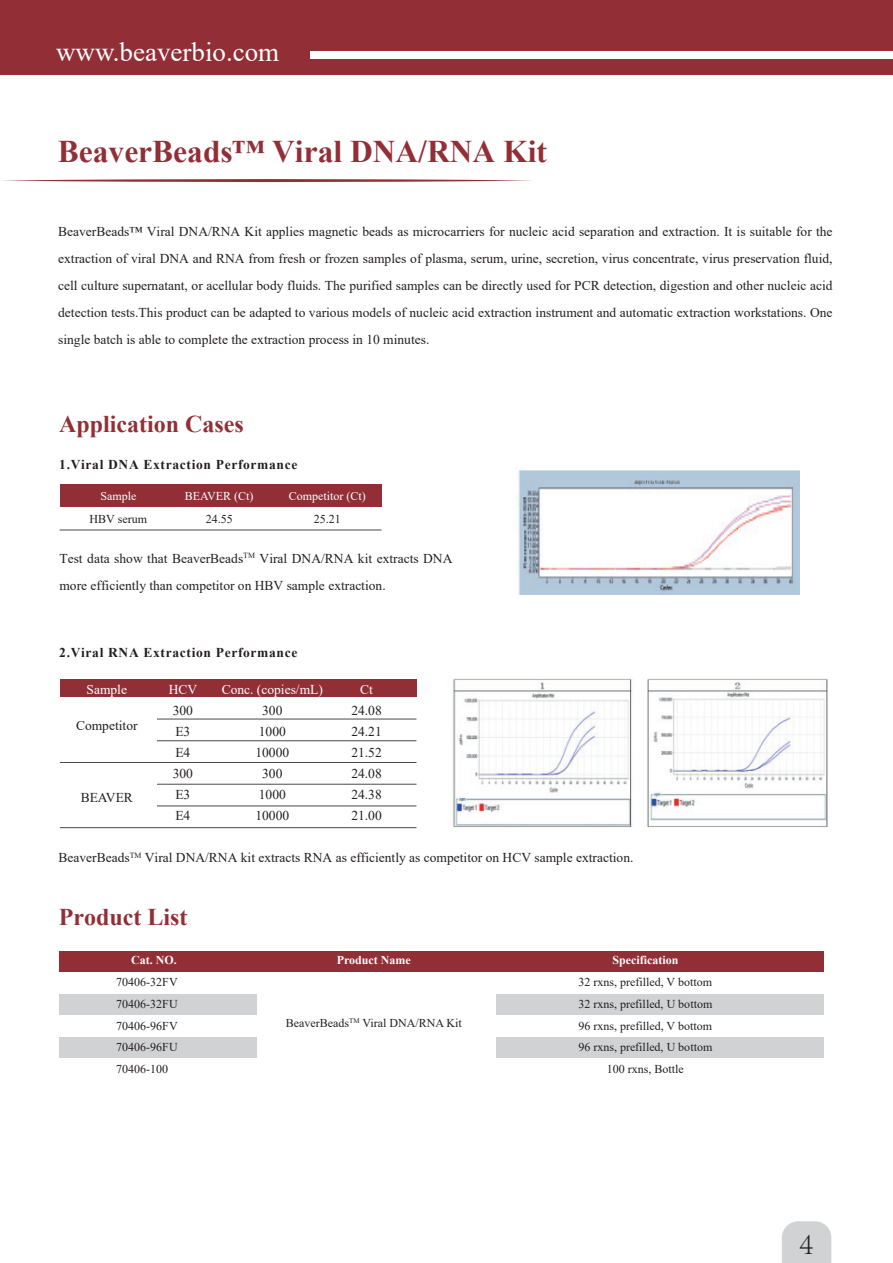
<style>
.page{position:relative;width:893px;height:1263px;background:#fff}
.page>*{position:absolute;margin:0;border:0;box-sizing:border-box;transform-origin:0 0}
.t1{font:700 31.5px "Times New Roman";color:#922f36}
.t2{font:300 31.5px "Adobe Song Std";color:#231f20}
.t3{font:27px "Times New Roman";color:#fff}
.t4{font:700 24px "Times New Roman";color:#922f36}
.t5{font:13.5px/21px "Times New Roman";color:#231f20;text-align:justify}
.t6{font:700 13.5px "Times New Roman";letter-spacing:.05em;color:#231f20}
.t7{font:13.5px "Times New Roman";color:#fff}
.t8{font:12px/21.8px "Times New Roman";color:#231f20;text-align:center}
.t9{font:700 12px "Times New Roman";color:#fff}
.t10{font:12px "Times New Roman";color:#fff}
</style>
<div class="page">
<div style="left:0;top:0;width:893px;height:75px;background:#922f36"></div>
<div style="left:311px;top:51px;width:582px;height:7px;background:#fff"></div>
<svg style="left:2px;top:179px;width:529px;height:3px"></svg>
<div style="left:60px;top:484px;width:322px;height:22px;background:#922f36"></div>
<hr style="left:60px;top:530px;width:322px;height:1px;background:#4b4a4b">
<img style="left:518px;top:470px;width:281px;height:124px">
<div style="left:60px;top:679px;width:356px;height:18px;background:#922f36"></div>
<hr style="left:157px;top:719px;width:259px;height:1px;background:#4b4a4b">
<hr style="left:157px;top:740px;width:259px;height:1px;background:#4b4a4b">
<hr style="left:60px;top:827px;width:356px;height:1px;background:#4b4a4b">
<hr style="left:157px;top:805px;width:259px;height:1px;background:#4b4a4b">
<hr style="left:157px;top:784px;width:259px;height:1px;background:#4b4a4b">
<hr style="left:60px;top:762px;width:356px;height:1px;background:#4b4a4b">
<div style="left:59px;top:951px;width:764px;height:20px;background:#922f36"></div>
<div style="left:59px;top:1038px;width:764px;height:20px;background:#d1d2d4"></div>
<div style="left:59px;top:994px;width:764px;height:20px;background:#d1d2d4"></div>
<div style="left:257px;top:973px;width:238px;height:105px;background:#fff"></div>
<img style="left:453px;top:678px;width:375px;height:149px">
<svg style="left:782px;top:1221px;width:49px;height:42px"></svg>
<h2 class="t3" style="left:56px;top:33px;width:225px">www.beaverbio.com</h2>
<h1 class="t1" style="left:58px;top:128px;width:491px">BeaverBeads™ Viral DNA/RNA Kit</h1>
<p class="t5" style="left:58px;top:218px;width:776px;line-height:27px">BeaverBeads™ Viral DNA/RNA Kit applies magnetic beads as microcarriers for nucleic acid separation and extraction. It is suitable for the extraction of viral DNA and RNA from fresh or frozen samples of plasma, serum, urine, secretion, virus concentrate, virus preservation fluid, cell culture supernatant, or acellular body fluids. The purified samples can be directly used for PCR detection, digestion and other nucleic acid detection tests.This product can be adapted to various models of nucleic acid extraction instrument and automatic extraction workstations. One single batch is able to complete the extraction process in 10 minutes.</p>
<h3 class="t4" style="left:59px;top:406px;width:186px">Application Cases</h3>
<p class="t6" style="left:59px;top:455px;width:240px">1.Viral DNA Extraction Performance</p>
<p class="t10" style="left:100px;top:487px;width:37px">Sample</p>
<p class="t8" style="left:90px;top:508px;width:59px">HBV serum</p>
<p class="t10" style="left:289px;top:487px;width:79px">Competitor (Ct)</p>
<p class="t8" style="left:314px;top:508px;width:28px">25.21</p>
<p class="t5" style="left:59px;top:544px;width:394px;line-height:27px">Test data show that BeaverBeads<sup>TM</sup> Viral DNA/RNA kit extracts DNA more efficiently than competitor on HBV sample extraction.</p>
<p class="t10" style="left:185px;top:487px;width:70px">BEAVER (Ct)</p>
<p class="t8" style="left:206px;top:508px;width:28px">24.55</p>
<p class="t6" style="left:59px;top:642px;width:240px">2.Viral RNA Extraction Performance</p>
<p class="t7" style="left:87px;top:680px;width:42px">Sample</p>
<p class="t5" style="left:76px;top:715px;width:63px">Competitor</p>
<p class="t7" style="left:222px;top:680px;width:103px">Conc. (copies/mL)</p>
<p class="t5" style="left:255px;top:700px;width:35px;text-align:center">300<br>1000<br>10000<br>300<br>1000<br>10000</p>
<p class="t7" style="left:169px;top:680px;width:30px">HCV</p>
<p class="t5" style="left:173px;top:700px;width:22px;text-align:left">300<br>E3<br>E4<br>300<br>E3<br>E4</p>
<p class="t7" style="left:360px;top:680px;width:14px">Ct</p>
<p class="t5" style="left:351px;top:700px;width:32px">24.08<br>24.21<br>21.52<br>24.08<br>24.38<br>21.00</p>
<p class="t5" style="left:58px;top:847px;width:576px">BeaverBeads<sup>TM</sup> Viral DNA/RNA kit extracts RNA as efficiently as competitor on HCV sample extraction.</p>
<p class="t5" style="left:81px;top:787px;width:54px">BEAVER</p>
<h3 class="t4" style="left:59px;top:899px;width:130px">Product List</h3>
<p class="t9" style="left:131px;top:951px;width:47px">Cat. NO.</p>
<p class="t8" style="left:116px;top:971px;width:63px;text-align:justify">70406-32FV 70406-32FU 70406-96FV 70406-96FU 70406-100</p>
<p class="t9" style="left:337px;top:952px;width:76px">Product Name</p>
<p class="t8" style="left:286px;top:1012px;width:177px">BeaverBeads<sup>TM</sup> Viral DNA/RNA Kit</p>
<p class="t9" style="left:612px;top:952px;width:67px">Specification</p>
<p class="t8" style="left:578px;top:971px;width:135px">32 rxns, prefilled, V bottom<br>32 rxns, prefilled, U bottom<br>96 rxns, prefilled, V bottom<br>96 rxns, prefilled, U bottom<br>100 rxns, Bottle</p>
<h1 class="t2" style="left:799px;top:1225px;width:16px">4</h1>
</div>
